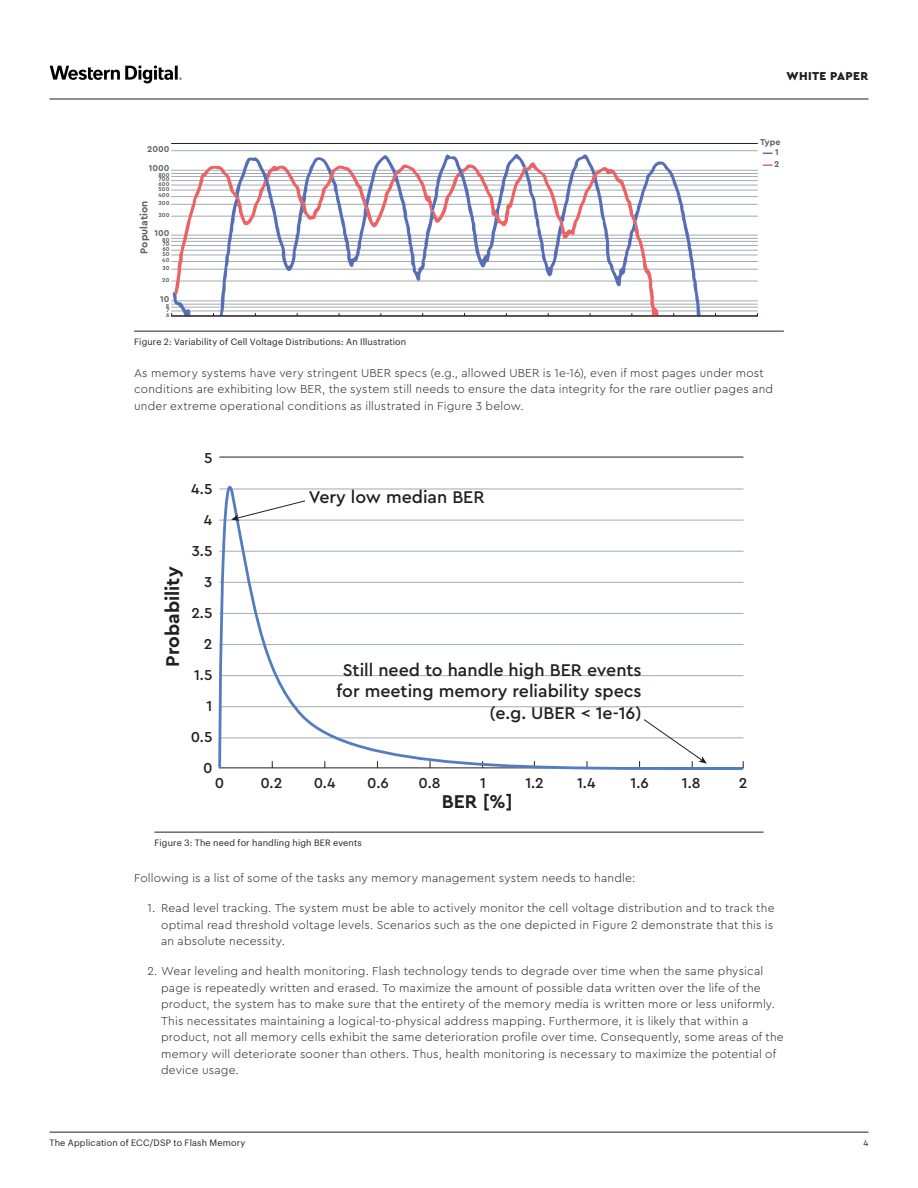
<style>
.page{position:relative;width:918px;height:1188px;background:#fff}
.page>*{position:absolute;margin:0;border:0;box-sizing:border-box;transform-origin:0 0}
.t1{font:700 19.35px "Cera PRO";color:#231f20}
.t2{font:500 17.7px/21.3px "Cera PRO";color:#231f20;text-align:right}
.t3{font:500 15px/31px "Cera PRO";color:#231f20;text-align:right}
.BODY_COPY{font:300 12px/16.5px "Cera PRO";letter-spacing:.015em;color:#231f20}
.HEADER_TEXT_BLACK{font:900 12px "Cera PRO";letter-spacing:.03em;color:#231f20}
.t4{font:700 10.35px "Cera PRO";color:#606162}
.CAPTION__W_RULE{font:9px "Graphik";letter-spacing:.02em;color:#231f20}
.PAGE_NUMBER{font:9px "Cera PRO";color:#231f20}
.t5{font:700 8.85px/12.3px "Cera PRO";color:#606162}
.t6{font:700 6px/4.3px "Cera PRO";color:#606162}
</style>
<div class="page">
<svg style="left:50px;top:65px;width:132px;height:18px"></svg>
<hr style="left:49px;top:99px;width:820px;height:1px;background:#231f20">
<hr style="left:49px;top:1132px;width:820px;height:1px;background:#231f20">
<hr style="left:171px;top:301px;width:587px;height:1px;background:#a0acb2">
<hr style="left:171px;top:304px;width:587px;height:1px;background:#a0acb2">
<hr style="left:171px;top:307px;width:587px;height:1px;background:#a0acb2">
<hr style="left:171px;top:311px;width:587px;height:1px;background:#a0acb2">
<hr style="left:171px;top:235px;width:587px;height:1px;background:#a0acb2">
<hr style="left:171px;top:238px;width:587px;height:1px;background:#a0acb2">
<hr style="left:171px;top:241px;width:587px;height:1px;background:#a0acb2">
<hr style="left:171px;top:245px;width:587px;height:1px;background:#a0acb2">
<hr style="left:171px;top:250px;width:587px;height:1px;background:#a0acb2">
<hr style="left:171px;top:255px;width:587px;height:1px;background:#a0acb2">
<hr style="left:171px;top:261px;width:587px;height:1px;background:#a0acb2">
<hr style="left:171px;top:269px;width:587px;height:1px;background:#a0acb2">
<hr style="left:171px;top:281px;width:587px;height:1px;background:#a0acb2">
<hr style="left:171px;top:170px;width:587px;height:1px;background:#a0acb2">
<hr style="left:171px;top:150px;width:587px;height:1px;background:#a0acb2">
<hr style="left:171px;top:173px;width:587px;height:1px;background:#a0acb2">
<hr style="left:171px;top:176px;width:587px;height:1px;background:#a0acb2">
<hr style="left:171px;top:180px;width:587px;height:1px;background:#a0acb2">
<hr style="left:171px;top:185px;width:587px;height:1px;background:#a0acb2">
<hr style="left:171px;top:190px;width:587px;height:1px;background:#a0acb2">
<hr style="left:171px;top:196px;width:587px;height:1px;background:#a0acb2">
<hr style="left:171px;top:204px;width:587px;height:1px;background:#a0acb2">
<hr style="left:171px;top:216px;width:587px;height:1px;background:#a0acb2">
<hr style="left:171px;top:143px;width:587px;height:1px;background:#231f20">
<svg style="left:763px;top:164px;width:9px;height:2px"></svg>
<svg style="left:171px;top:154px;width:530px;height:162px"></svg>
<hr style="left:171px;top:316px;width:587px;height:1px;background:#231f20">
<hr style="left:134px;top:331px;width:650px;height:1px;background:#231f20">
<svg style="left:218px;top:456px;width:526px;height:314px"></svg>
<svg style="left:639px;top:718px;width:68px;height:50px"></svg>
<svg style="left:231px;top:500px;width:75px;height:21px"></svg>
<hr style="left:154px;top:832px;width:610px;height:1px;background:#231f20">
<p class="t5" style="left:147px;top:143px;width:24px">2000</p>
<p class="t5" style="left:149px;top:162px;width:22px">1000</p>
<p class="t6" style="left:158px;top:173px;width:13px;text-align:justify">800<br>700<br>600</p>
<p class="t6" style="left:158px;top:185px;width:12px;line-height:6.4px">500<br>400</p>
<p class="t6" style="left:158px;top:197px;width:13px;line-height:11.9px">300<br>200</p>
<p class="t4" style="left:137px;top:254px;width:54px;rotate:-90deg">Population</p>
<p class="t5" style="left:155px;top:227px;width:16px">100</p>
<p class="t6" style="left:162px;top:238px;width:9px;text-align:justify">80<br>70<br>60</p>
<p class="t6" style="left:162px;top:250px;width:9px;line-height:6.4px">50<br>40</p>
<p class="t6" style="left:162px;top:262px;width:9px;line-height:11.9px">30<br>20</p>
<p class="t5" style="left:160px;top:293px;width:11px">10</p>
<p class="t6" style="left:166px;top:303px;width:5px">8</p>
<p class="t6" style="left:166px;top:308px;width:5px">7<br>6</p>
<p class="CAPTION__W_RULE" style="left:134px;top:335px;width:274px">Figure 2: Variability of Cell Voltage Distributions: An Illustration</p>
<p class="HEADER_TEXT_BLACK" style="left:787px;top:68px;width:83px">WHITE PAPER</p>
<p class="t5" style="left:760px;top:135px;width:22px">Type</p>
<p class="t5" style="left:774px;top:146px;width:7px">1<br>2</p>
<p class="BODY_COPY" style="left:134px;top:364px;width:641px">As memory systems have very stringent UBER specs (e.g., allowed UBER is 1e-16), even if most pages under most conditions are exhibiting low BER, the system still needs to ensure the data integrity for the rare outlier pages and under extreme operational conditions as illustrated in Figure 3 below.</p>
<p class="t1" style="left:160px;top:667px;width:102px;rotate:-90deg">Probability</p>
<p class="t3" style="left:191px;top:442px;width:23px">5<br>4.5<br>4<br>3.5<br>3<br>2.5<br>2<br>1.5<br>1<br>0.5<br>0</p>
<p class="t2" style="left:309px;top:486px;width:177px">Very low median BER</p>
<p class="t2" style="left:337px;top:659px;width:307px">Still need to handle high BER events for meeting memory reliability specs (e.g. UBER &lt; 1e-16)</p>
<p class="t3" style="left:215px;top:767px;width:11px">0</p>
<p class="t3" style="left:260px;top:767px;width:23px">0.2</p>
<p class="t3" style="left:314px;top:767px;width:23px">0.4</p>
<p class="t3" style="left:367px;top:767px;width:23px">0.6</p>
<p class="t3" style="left:419px;top:767px;width:24px">0.8</p>
<p class="t3" style="left:480px;top:767px;width:7px">1</p>
<p class="t3" style="left:525px;top:767px;width:20px">1.2</p>
<p class="t3" style="left:577px;top:767px;width:20px">1.4</p>
<p class="t3" style="left:630px;top:767px;width:20px">1.6</p>
<p class="t3" style="left:682px;top:767px;width:20px">1.8</p>
<p class="t3" style="left:739px;top:767px;width:10px">2</p>
<p class="t1" style="left:442px;top:788px;width:72px">BER [%]</p>
<p class="CAPTION__W_RULE" style="left:154px;top:836px;width:209px">Figure 3: The need for handling high BER events</p>
<p class="BODY_COPY" style="left:134px;top:870px;width:503px">Following is a list of some of the tasks any memory management system needs to handle:</p>
<p class="BODY_COPY" style="left:161px;top:900px;width:615px;text-align:justify;text-indent:-14px">1. Read level tracking. The system must be able to actively monitor the cell voltage distribution and to track the optimal read threshold voltage levels. Scenarios such as the one depicted in Figure 2 demonstrate that this is an absolute necessity.</p>
<p class="BODY_COPY" style="left:161px;top:963px;width:624px;text-indent:-14px">2. Wear leveling and health monitoring. Flash technology tends to degrade over time when the same physical page is repeatedly written and erased. To maximize the amount of possible data written over the life of the product, the system has to make sure that the entirety of the memory media is written more or less uniformly.<br>This necessitates maintaining a logical-to-physical address mapping. Furthermore, it is likely that within a product, not all memory cells exhibit the same deterioration profile over time. Consequently, some areas of the memory will deteriorate sooner than others. Thus, health monitoring is necessary to maximize the potential of device usage.</p>
<p class="CAPTION__W_RULE" style="left:49px;top:1136px;width:197px">The Application of ECC/DSP to Flash Memory</p>
<p class="PAGE_NUMBER" style="left:864px;top:1137px;width:6px">4</p>
</div>
